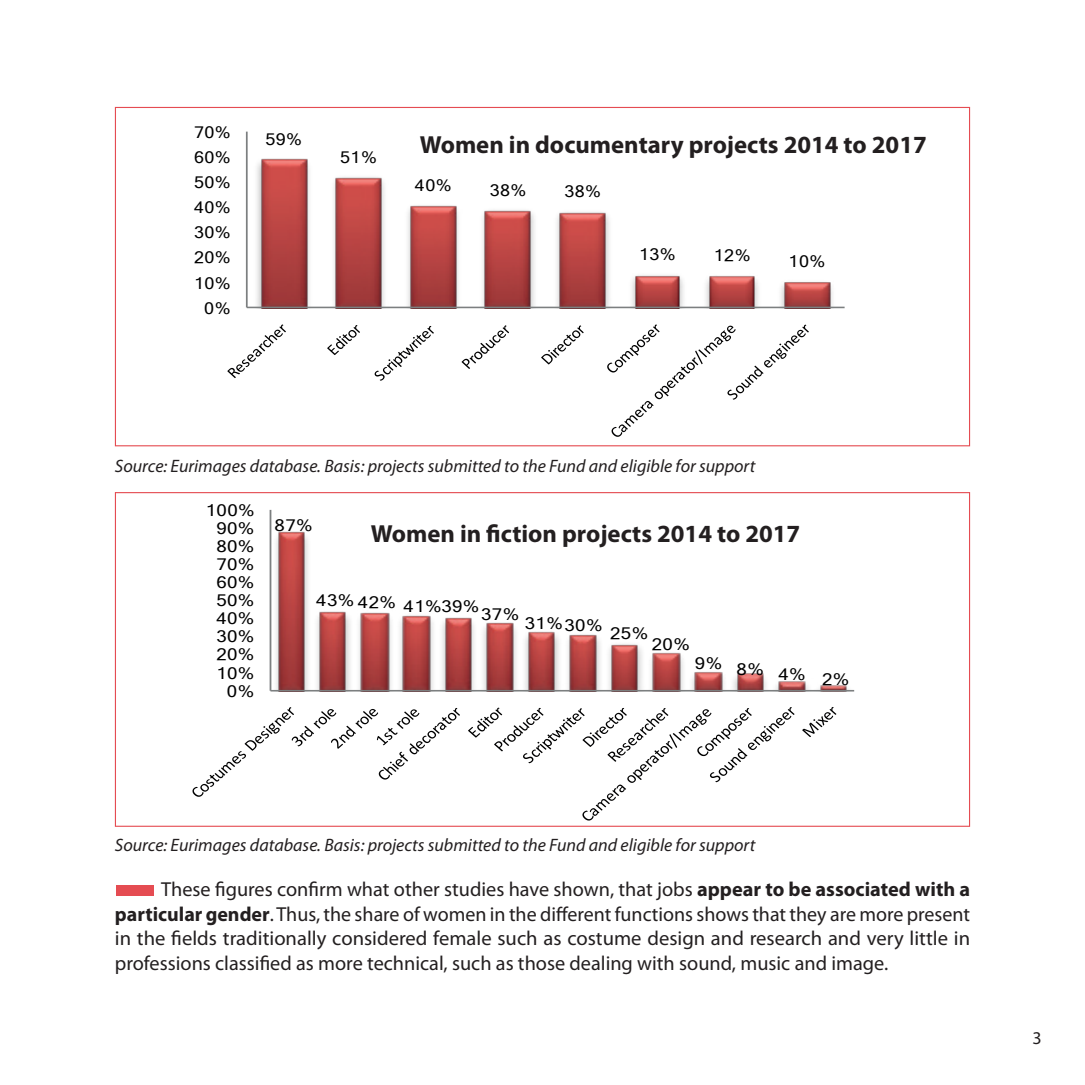
<style>
.page{position:relative;width:1085px;height:1085px;background:#fff}
.page>*{position:absolute;margin:0;border:0;box-sizing:border-box;transform-origin:0 0}
.t1{font:700 24.75px "Myriad Pro";color:#231f20}
.t2{font:20.25px/24.8px "Myriad Pro";color:#231f20;text-align:justify}
.t3{font:italic 18px "Myriad Pro";color:#231f20}
.t4{font:18px "Myriad Pro";color:#231f20}
.t5{font:700 17.55px "Calibri";letter-spacing:.025em;color:#000001;scale:1.14 1}
.t6{font:700 17.32px "Calibri";letter-spacing:.015em;color:#000001;scale:1.09 1}
.t7{font:15.75px "Mangal";letter-spacing:.025em;color:#000001;scale:1.14 1}
.t8{font:15.75px "Mangal";letter-spacing:.025em;color:#000001;scale:1.09 1}
.s1{color:#e54c52}
.s2{font-weight:700}
</style>
<div class="page">
<svg style="left:227px;top:131px;width:618px;height:306px"></svg>
<div style="left:388px;top:121px;width:570px;height:45px;background:#fff"></div>
<svg style="left:192px;top:509px;width:663px;height:312px"></svg>
<div style="left:350px;top:510px;width:471px;height:45px;background:#fff"></div>
<p class="t8" style="left:194px;top:123px;width:35px">70%</p>
<p class="t8" style="left:194px;top:148px;width:35px">60%</p>
<p class="t8" style="left:194px;top:173px;width:35px">50%</p>
<p class="t8" style="left:194px;top:198px;width:35px">40%</p>
<p class="t8" style="left:194px;top:223px;width:35px">30%</p>
<p class="t8" style="left:194px;top:249px;width:35px">20%</p>
<p class="t8" style="left:194px;top:274px;width:35px">10%</p>
<p class="t8" style="left:204px;top:299px;width:26px">0%</p>
<p class="t8" style="left:265px;top:130px;width:35px">59%</p>
<p class="t8" style="left:340px;top:148px;width:35px">51%</p>
<p class="t6" style="left:407px;top:129px;width:344px">Women in documentary projects 2014 to 2017</p>
<p class="t1" style="left:419px;top:128px;width:508px">Women in documentary projects 2014 to 2017</p>
<p class="t8" style="left:415px;top:176px;width:35px">40%</p>
<p class="t8" style="left:489px;top:181px;width:35px">38%</p>
<p class="t8" style="left:564px;top:182px;width:35px">38%</p>
<p class="t8" style="left:639px;top:245px;width:35px">13%</p>
<p class="t8" style="left:713px;top:246px;width:35px">12%</p>
<p class="t8" style="left:788px;top:252px;width:35px">10%</p>
<p class="t3" style="left:115px;top:455px;width:642px">Source: Eurimages database. Basis: projects submitted to the Fund and eligible for support</p>
<p class="t7" style="left:206px;top:501px;width:44px">100%</p>
<p class="t7" style="left:216px;top:519px;width:35px">90%</p>
<p class="t7" style="left:216px;top:537px;width:35px">80%</p>
<p class="t7" style="left:216px;top:555px;width:35px">70%</p>
<p class="t7" style="left:216px;top:573px;width:35px">60%</p>
<p class="t7" style="left:216px;top:591px;width:35px">50%</p>
<p class="t7" style="left:216px;top:609px;width:35px">40%</p>
<p class="t7" style="left:216px;top:627px;width:35px">30%</p>
<p class="t7" style="left:216px;top:645px;width:35px">20%</p>
<p class="t7" style="left:216px;top:663px;width:35px">10%</p>
<p class="t7" style="left:227px;top:681px;width:26px">0%</p>
<p class="t7" style="left:274px;top:516px;width:35px">87%</p>
<p class="t1" style="left:371px;top:517px;width:431px">Women in fiction projects 2014 to 2017</p>
<p class="t5" style="left:412px;top:522px;width:291px">Women in fiction projects 2014 to 2017</p>
<p class="t7" style="left:316px;top:595px;width:145px">43% 42% 41%39%</p>
<p class="t7" style="left:481px;top:605px;width:35px">37%</p>
<p class="t7" style="left:524px;top:615px;width:70px">31%30%</p>
<p class="t7" style="left:610px;top:624px;width:35px">25%</p>
<p class="t7" style="left:651px;top:635px;width:35px">20%</p>
<p class="t7" style="left:694px;top:662px;width:137px">9% 8% 4% 2%</p>
<p class="t3" style="left:115px;top:833px;width:642px">Source: Eurimages database. Basis: projects submitted to the Fund and eligible for support</p>
<p class="t2" style="left:115px;top:876px;width:856px"><span class="s1">■</span>These figures confirm what other studies have shown, that jobs <span class="s2">appear to be associated with a particular gender</span>. Thus, the share of women in the different functions shows that they are more present in the fields traditionally considered female such as costume design and research and very little in professions classified as more technical, such as those dealing with sound, music and image.</p>
<p class="t4" style="left:1032px;top:1026px;width:11px">3</p>
</div>
